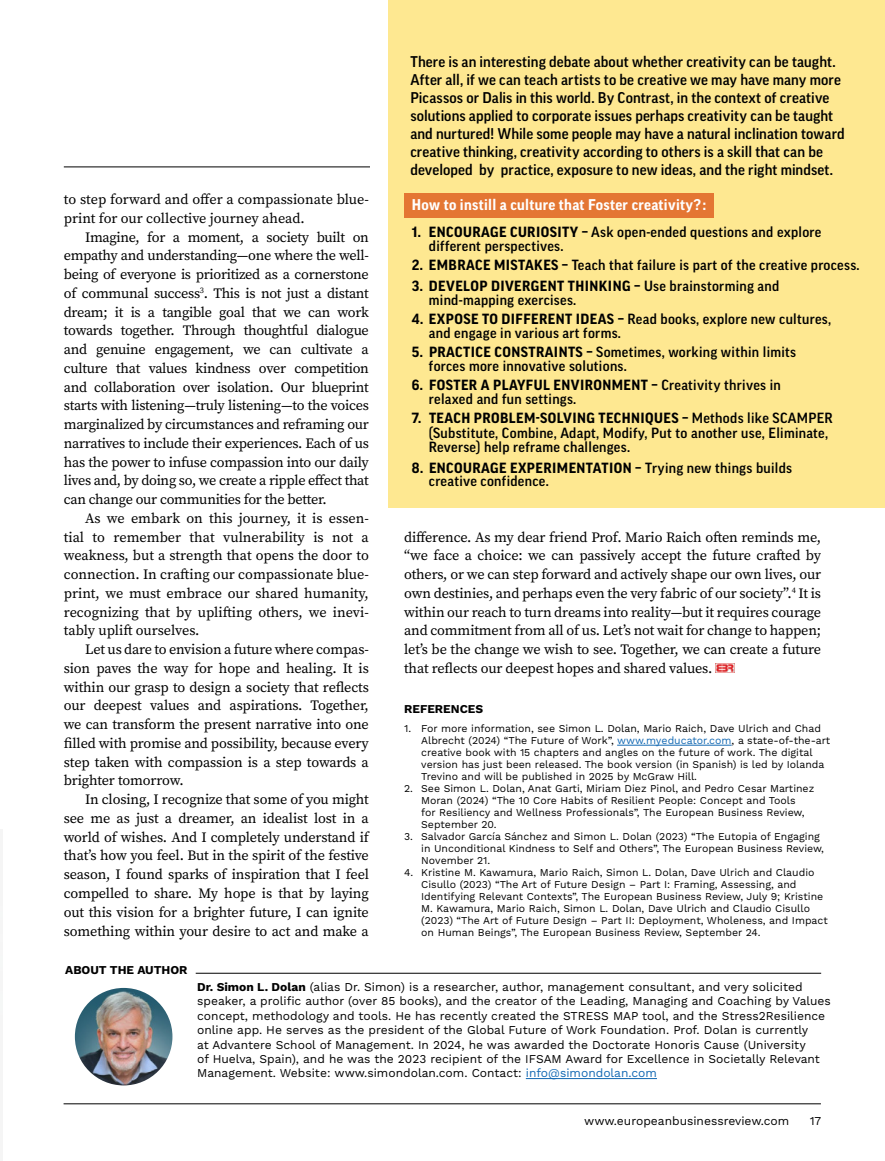
<style>
.page{position:relative;width:885px;height:1161px;background:#fff}
.page>*{position:absolute;margin:0;border:0;box-sizing:border-box;transform-origin:0 0}
.t1{font:500 15px/18px "Good Pro";letter-spacing:.005em;color:#000}
.t2{font:700 15px "Good Pro";letter-spacing:.02em;color:#fff}
.t3{font:14.25px/18.8px "Source Serif Pro";letter-spacing:-.01em;color:#000;text-align:justify}
.t4{font:500 14.25px/13.5px "Good Pro";letter-spacing:.02em;color:#000}
.t5{font:12px/14.4px "Work Sans";color:#000}
.t6{font:700 12px "Work Sans";color:#000}
.t7{font:10.5px/12px "Work Sans";color:#000}
.s1{font-weight:700}
.s2{color:#1268b3}
</style>
<div class="page">
<hr style="left:64px;top:1103px;width:756px;height:1px;background:#000">
<hr style="left:64px;top:166px;width:757px;height:1px;background:#000">
<div style="left:370px;top:136px;width:86px;height:61px;background:#fff"></div>
<img style="left:715px;top:663px;width:19px;height:10px">
<hr style="left:617px;top:745px;width:114px;height:1px;background:#1268b3">
<hr style="left:526px;top:1078px;width:131px;height:1px;background:#1268b3">
<div style="left:388px;top:0;width:496px;height:507px;background:#fee891"></div>
<hr style="left:196px;top:973px;width:625px;height:1px;background:#000">
<div style="left:404px;top:193px;width:310px;height:25px;background:#e47633"></div>
<img style="left:75px;top:988px;width:97px;height:97px;border-radius:49px">
<p class="t3" style="left:64px;top:190px;width:306px">to step forward and offer a compassionate blue&shy;print for our collective journey ahead.</p>
<p class="t3" style="left:64px;top:227px;width:306px;text-indent:21px">Imagine, for a moment, a society built on empathy and understanding—one where the well&shy;being of everyone is prioritized as a cornerstone of communal success<sup>3</sup>. This is not just a distant dream; it is a tangible goal that we can work towards together. Through thoughtful dialogue and genuine engagement, we can cultivate a culture that values kindness over competition and collaboration over isolation. Our blueprint starts with listening—truly listening—to the voices marginalized by circumstances and reframing our narratives to include their experiences. Each of us has the power to infuse compassion into our daily lives and, by doing so, we create a ripple effect that can change our communities for the better.</p>
<p class="t3" style="left:64px;top:509px;width:306px;text-indent:21px">As we embark on this journey, it is essen&shy;tial to remember that vulnerability is not a weakness, but a strength that opens the door to connection. In crafting our compassionate blue&shy;print, we must embrace our shared humanity, recognizing that by uplifting others, we inevi&shy;tably uplift ourselves.</p>
<p class="t3" style="left:64px;top:640px;width:306px;text-indent:21px">Let us dare to envision a future where compas&shy;sion paves the way for hope and healing. It is within our grasp to design a society that reflects our deepest values and aspirations. Together, we can transform the present narrative into one filled with promise and possibility, because every step taken with compassion is a step towards a brighter tomorrow.</p>
<p class="t3" style="left:64px;top:790px;width:306px;text-indent:21px">In closing, I recognize that some of you might see me as just a dreamer, an idealist lost in a world of wishes. And I completely understand if that’s how you feel. But in the spirit of the festive season, I found sparks of inspiration that I feel compelled to share. My hope is that by laying out this vision for a brighter future, I can ignite something within your desire to act and make a</p>
<p class="t6" style="left:65px;top:963px;width:124px">ABOUT THE AUTHOR</p>
<p class="t1" style="left:410px;top:52px;width:436px">There is an interesting debate about whether creativity can be taught.<br>After all, if we can teach artists to be creative we may have many more Picassos or Dalis in this world. By Contrast, in the context of creative solutions applied to corporate issues perhaps creativity can be taught and nurtured! While some people may have a natural inclination toward creative thinking, creativity according to others is a skill that can be developed by practice, exposure to new ideas, and the right mindset.</p>
<p class="t2" style="left:412px;top:196px;width:296px">How to instill a culture that Foster creativity?:</p>
<p class="t4" style="left:429px;top:225px;width:394px;text-indent:-17px"><span class="s1">1. ENCOURAGE CURIOSITY –</span> Ask open-ended questions and explore different perspectives.</p>
<p class="t4" style="left:412px;top:258px;width:449px"><span class="s1">2. EMBRACE MISTAKES –</span> Teach that failure is part of the creative process.</p>
<p class="t4" style="left:429px;top:279px;width:352px;text-indent:-17px"><span class="s1">3. DEVELOP DIVERGENT THINKING –</span> Use brainstorming and mind-mapping exercises.</p>
<p class="t4" style="left:429px;top:312px;width:403px;text-indent:-17px"><span class="s1">4. EXPOSE TO DIFFERENT IDEAS –</span> Read books, explore new cultures, and engage in various art forms.</p>
<p class="t4" style="left:429px;top:345px;width:369px;text-indent:-17px"><span class="s1">5. PRACTICE CONSTRAINTS –</span> Sometimes, working within limits forces more innovative solutions.</p>
<p class="t4" style="left:429px;top:378px;width:353px;text-indent:-17px"><span class="s1">6. FOSTER A PLAYFUL ENVIRONMENT –</span> Creativity thrives in relaxed and fun settings.</p>
<p class="t4" style="left:429px;top:411px;width:405px;line-height:15px;text-indent:-17px"><span class="s1">7. TEACH PROBLEM-SOLVING TECHNIQUES –</span> Methods like SCAMPER (Substitute, Combine, Adapt, Modify, Put to another use, Eliminate,</p>
<p class="t4" style="left:429px;top:440px;width:203px">Reverse) help reframe challenges.</p>
<p class="t4" style="left:429px;top:461px;width:365px;text-indent:-17px"><span class="s1">8. ENCOURAGE EXPERIMENTATION –</span> Trying new things builds creative confidence.</p>
<p class="t3" style="left:404px;top:527px;width:418px">difference. As my dear friend Prof. Mario Raich often reminds me, “we face a choice: we can passively accept the future crafted by others, or we can step forward and actively shape our own lives, our own destinies, and perhaps even the very fabric of our society”.<sup>4</sup> It is within our reach to turn dreams into reality—but it requires courage and commitment from all of us. Let’s not wait for change to happen; let’s be the change we wish to see. Together, we can create a future that reflects our deepest hopes and shared values.</p>
<p class="t6" style="left:404px;top:701px;width:80px">REFERENCES</p>
<p class="t7" style="left:421px;top:723px;width:410px;text-indent:-17px">1. For more information, see Simon L. Dolan, Mario Raich, Dave Ulrich and Chad Albrecht (2024) “The Future of Work”, <span class="s2">www.myeducator.com</span>, a state-of-the-art creative book with 15 chapters and angles on the future of work. The digital version has just been released. The book version (in Spanish) is led by Iolanda Trevino and will be published in 2025 by McGraw Hill.</p>
<p class="t7" style="left:421px;top:783px;width:394px;text-indent:-17px">2. See Simon L. Dolan, Anat Garti, Miriam Diez Pinol, and Pedro Cesar Martinez Moran (2024) “The 10 Core Habits of Resilient People: Concept and Tools<br>for Resiliency and Wellness Professionals”, The European Business Review, September 20.</p>
<p class="t7" style="left:421px;top:831px;width:404px;text-indent:-17px">3. Salvador García Sánchez and Simon L. Dolan (2023) “The Eutopia of Engaging in Unconditional Kindness to Self and Others”, The European Business Review,<br>November 21.</p>
<p class="t7" style="left:421px;top:867px;width:408px;text-indent:-17px">4. Kristine M. Kawamura, Mario Raich, Simon L. Dolan, Dave Ulrich and Claudio Cisullo (2023) “The Art of Future Design – Part I: Framing, Assessing, and Identifying Relevant Contexts”, The European Business Review, July 9; Kristine M. Kawamura, Mario Raich, Simon L. Dolan, Dave Ulrich and Claudio Cisullo (2023) “The Art of Future Design – Part II: Deployment, Wholeness, and Impact on Human Beings”, The European Business Review, September 24.</p>
<p class="t5" style="left:197px;top:980px;width:635px"><span class="s1">Dr. Simon L. Dolan</span> (alias Dr. Simon) is a researcher, author, management consultant, and very solicited speaker, a prolific author (over 85 books), and the creator of the Leading, Managing and Coaching by Values concept, methodology and tools. He has recently created the STRESS MAP tool, and the Stress2Resilience online app. He serves as the president of the Global Future of Work Foundation. Prof. Dolan is currently<br>at Advantere School of Management. In 2024, he was awarded the Doctorate Honoris Cause (University<br>of Huelva, Spain), and he was the 2023 recipient of the IFSAM Award for Excellence in Societally Relevant Management. Website: www.simondolan.com. Contact: <span class="s2">info@simondolan.com</span></p>
<p class="t5" style="left:584px;top:1114px;width:207px">www.europeanbusinessreview.com</p>
<p class="t5" style="left:809px;top:1114px;width:13px">17</p>
</div>
